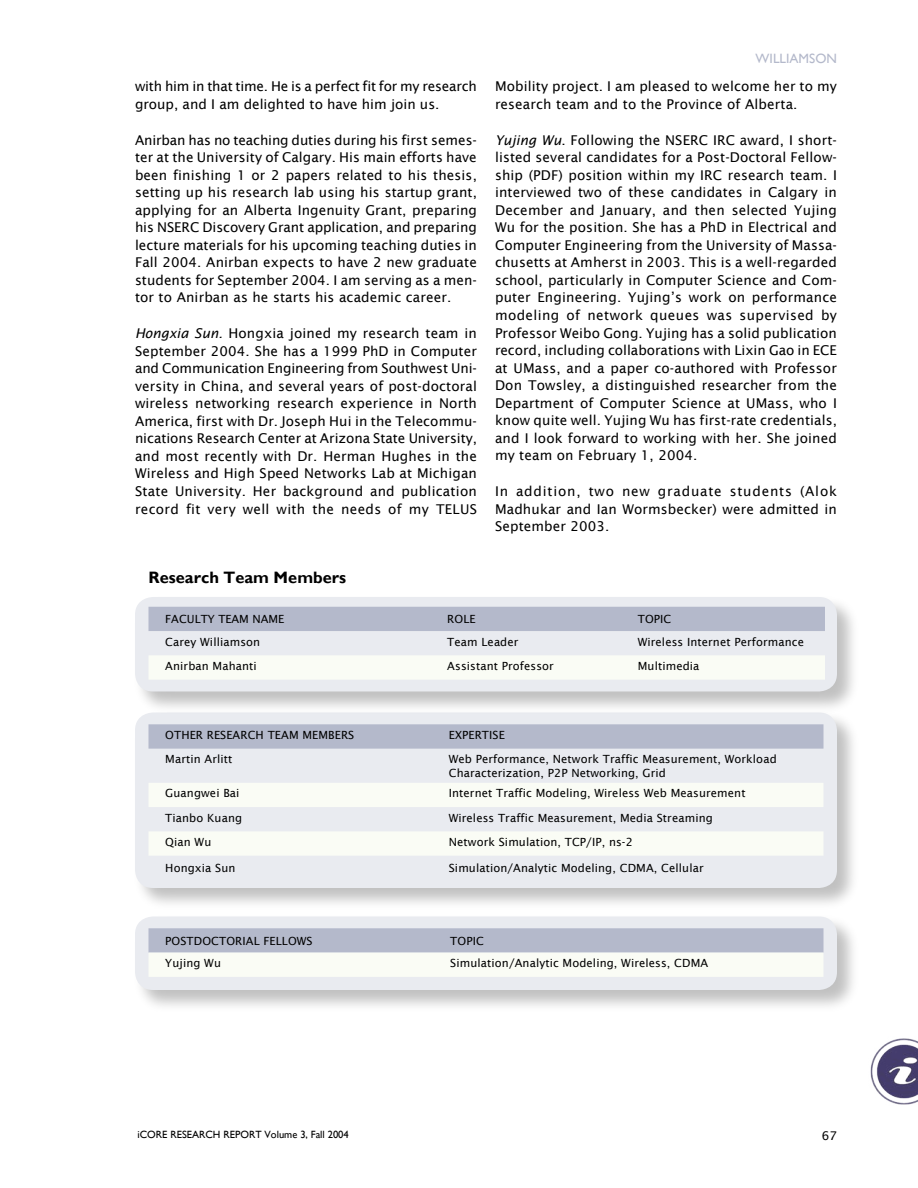
<style>
.page{position:relative;width:918px;height:1188px;background:#fff}
.page>*{position:absolute;margin:0;border:0;box-sizing:border-box;transform-origin:0 0}
.t1{font:700 16.5px "Gill Sans";color:#000}
.Body{font:13.5px/17.5px "Lucida Sans";letter-spacing:.01em;color:#000;text-align:justify}
.Body-2{font:13.5px/17.5px "Lucida Sans";letter-spacing:-.015em;color:#000}
.t2{font:13.5px "Gill Sans";color:#b4b9cb}
.t3{font:12px "Lucida Sans";color:#000}
.publications{font:11.25px/13.5px "Lucida Sans";letter-spacing:.01em;color:#000}
.tables{font:11.25px "Lucida Sans";letter-spacing:.01em;color:#000}
.Pub_subhead{font:11.25px "Lucida Sans";letter-spacing:.01em;color:#000}
.t4{font:10.5px "Gill Sans";color:#000}
.s1{font-style:italic}
</style>
<div class="page">
<div style="left:132px;top:914px;width:728px;height:99px;background:#000;opacity:.25"></div>
<div style="left:135px;top:916px;width:702px;height:74px;background:#e9ebf0"></div>
<div style="left:132px;top:710px;width:728px;height:203px;background:#000;opacity:.25"></div>
<div style="left:135px;top:715px;width:702px;height:173px;background:#e9ebf0"></div>
<div style="left:132px;top:594px;width:728px;height:121px;background:#000;opacity:.25"></div>
<div style="left:135px;top:597px;width:702px;height:95px;background:#e9ebf0"></div>
<img style="left:870px;top:1038px;width:48px;height:67px">
<div style="left:148px;top:607px;width:677px;height:24px;background:#b4b9cb"></div>
<div style="left:148px;top:655px;width:677px;height:25px;background:#fafcf5"></div>
<svg style="left:148px;top:724px;width:676px;height:25px;background:#b5bacc"></svg>
<svg style="left:148px;top:783px;width:676px;height:73px;fill:#fafcf5"></svg>
<svg style="left:148px;top:928px;width:676px;height:49px"></svg>
<p class="Body-2" style="left:135px;top:78px;width:344px">with him in that time. He is a perfect fit for my research group, and I am delighted to have him join us.</p>
<p class="Body" style="left:135px;top:131px;width:344px">Anirban has no teaching duties during his first semes&shy;ter at the University of Calgary. His main efforts have been finishing 1 or 2 papers related to his thesis, setting up his research lab using his startup grant, applying for an Alberta Ingenuity Grant, preparing his NSERC Discovery Grant application, and preparing lecture materials for his upcoming teaching duties in Fall 2004. Anirban expects to have 2 new graduate students for September 2004. I am serving as a men&shy;tor to Anirban as he starts his academic career.</p>
<p class="Body" style="left:135px;top:324px;width:344px"><span class="s1">Hongxia Sun.</span> Hongxia joined my research team in September 2004. She has a 1999 PhD in Computer and Communication Engineering from Southwest Uni&shy;versity in China, and several years of post-doctoral wireless networking research experience in North America, first with Dr. Joseph Hui in the Telecommu&shy;nications Research Center at Arizona State University, and most recently with Dr. Herman Hughes in the Wireless and High Speed Networks Lab at Michigan State University. Her background and publication record fit very well with the needs of my TELUS</p>
<p class="t2" style="left:756px;top:51px;width:83px">WILLIAMSON</p>
<p class="Body" style="left:495px;top:78px;width:343px">Mobility project. I am pleased to welcome her to my research team and to the Province of Alberta.</p>
<p class="Body" style="left:495px;top:131px;width:344px"><span class="s1">Yujing Wu</span>. Following the NSERC IRC award, I short&shy;listed several candidates for a Post-Doctoral Fellow&shy;ship (PDF) position within my IRC research team. I interviewed two of these candidates in Calgary in December and January, and then selected Yujing Wu for the position. She has a PhD in Electrical and Computer Engineering from the University of Massa&shy;chusetts at Amherst in 2003. This is a well-regarded school, particularly in Computer Science and Com&shy;puter Engineering. Yujing’s work on performance modeling of network queues was supervised by Professor Weibo Gong. Yujing has a solid publication record, including collaborations with Lixin Gao in ECE at UMass, and a paper co-authored with Professor Don Towsley, a distinguished researcher from the Department of Computer Science at UMass, who I know quite well. Yujing Wu has first-rate credentials, and I look forward to working with her. She joined my team on February 1, 2004.</p>
<p class="Body" style="left:495px;top:482px;width:343px">In addition, two new graduate students (Alok Madhukar and Ian Wormsbecker) were admitted in September 2003.</p>
<p class="t1" style="left:148px;top:567px;width:199px">Research Team Members</p>
<p class="Pub_subhead" style="left:165px;top:613px;width:121px">FACULTY TEAM NAME</p>
<p class="Pub_subhead" style="left:447px;top:613px;width:30px">ROLE</p>
<p class="Pub_subhead" style="left:638px;top:613px;width:35px">TOPIC</p>
<p class="tables" style="left:165px;top:635px;width:96px">Carey Williamson</p>
<p class="tables" style="left:447px;top:635px;width:73px">Team Leader</p>
<p class="tables" style="left:638px;top:635px;width:168px">Wireless Internet Performance</p>
<p class="tables" style="left:165px;top:660px;width:93px">Anirban Mahanti</p>
<p class="tables" style="left:447px;top:660px;width:108px">Assistant Professor</p>
<p class="tables" style="left:638px;top:660px;width:63px">Multimedia</p>
<p class="Pub_subhead" style="left:165px;top:729px;width:191px">OTHER RESEARCH TEAM MEMBERS</p>
<p class="Pub_subhead" style="left:449px;top:729px;width:57px">EXPERTISE</p>
<p class="publications" style="left:165px;top:753px;width:69px">Martin Arlitt</p>
<p class="publications" style="left:449px;top:753px;width:329px">Web Performance, Network Traffic Measurement, Workload<br>Characterization, P2P Networking, Grid</p>
<p class="publications" style="left:165px;top:787px;width:76px">Guangwei Bai</p>
<p class="publications" style="left:449px;top:787px;width:298px">Internet Traffic Modeling, Wireless Web Measurement</p>
<p class="publications" style="left:165px;top:811px;width:78px">Tianbo Kuang</p>
<p class="publications" style="left:449px;top:811px;width:266px">Wireless Traffic Measurement, Media Streaming</p>
<p class="publications" style="left:165px;top:835px;width:48px">Qian Wu</p>
<p class="publications" style="left:449px;top:835px;width:186px">Network Simulation, TCP/IP, ns-2</p>
<p class="publications" style="left:165px;top:861px;width:72px">Hongxia Sun</p>
<p class="publications" style="left:449px;top:861px;width:256px">Simulation/Analytic Modeling, CDMA, Cellular</p>
<p class="Pub_subhead" style="left:165px;top:934px;width:149px">POSTDOCTORIAL FELLOWS</p>
<p class="Pub_subhead" style="left:450px;top:934px;width:35px">TOPIC</p>
<p class="publications" style="left:165px;top:956px;width:57px">Yujing Wu</p>
<p class="publications" style="left:450px;top:956px;width:259px">Simulation/Analytic Modeling, Wireless, CDMA</p>
<p class="t4" style="left:138px;top:1128px;width:213px">iCORE RESEARCH REPORT Volume 3, Fall 2004</p>
<p class="t3" style="left:822px;top:1128px;width:17px">67</p>
</div>
